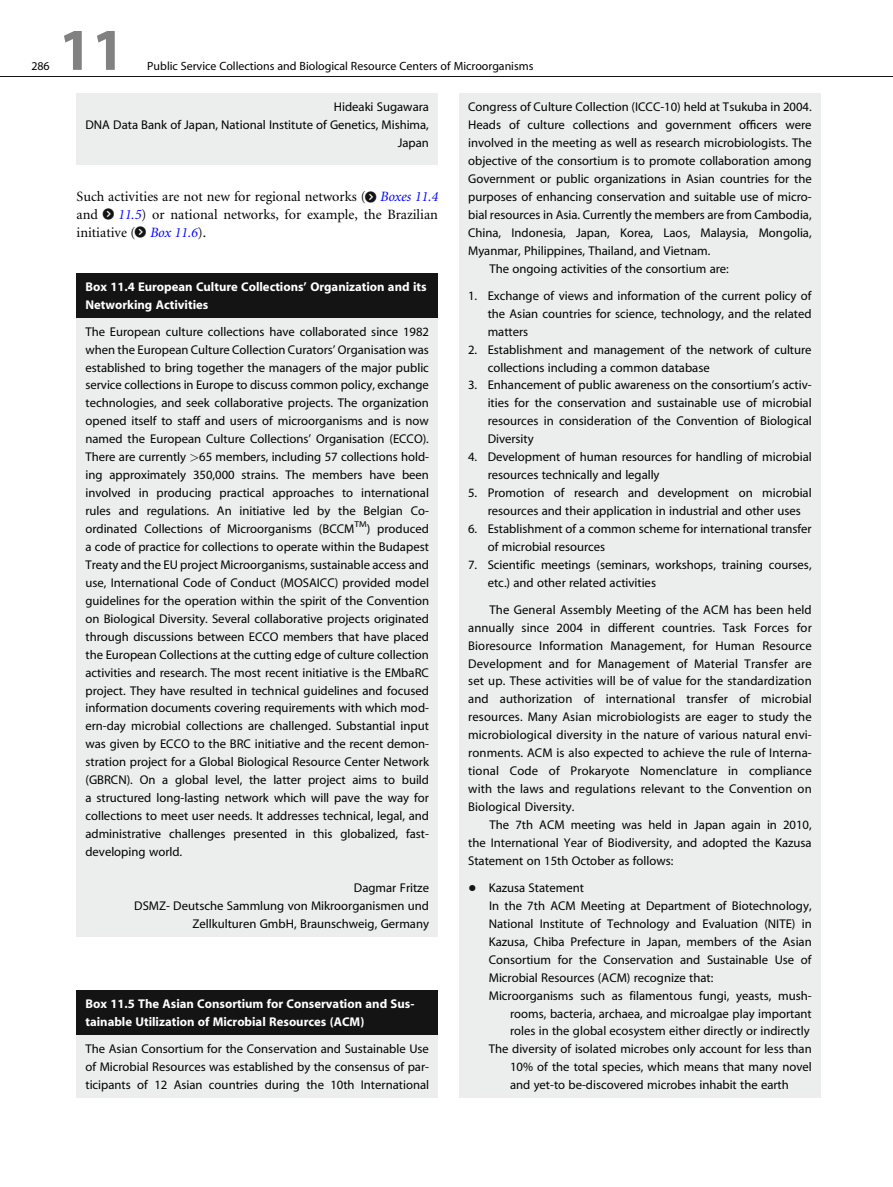
<style>
.page{position:relative;width:893px;height:1187px;background:#fff}
.page>*{position:absolute;margin:0;border:0;box-sizing:border-box;transform-origin:0 0}
.t1{font:59.85px "Adv P4 A07 FF";color:#818181}
.t2{font:14.25px/18px "Adv P7627";color:#000;text-align:justify}
.t3{font:12.75px/18px "Adv P49 E930";color:#000;text-align:justify}
.t4{font:12.75px/18px "Adv P4 A07 FF";color:#fff}
.t5{font:12px "Adv P49 E930";color:#000}
.s1{font-family:"Adv P3 D327 B";font-size:9px;color:#131413}
.s2{font-family:"Adv P705 F";color:#00f}
.s3{font-family:"Adv P4 C4 E51"}
.s4{font-family:"Adv TT5843 c 571";font-size:14.25px;color:#131413}
</style>
<div class="page">
<div style="left:77px;top:93px;width:361px;height:72px;background:#eceded"></div>
<div style="left:77px;top:273px;width:361px;height:663px;background:#eceded"></div>
<div style="left:77px;top:990px;width:361px;height:108px;background:#eceded"></div>
<div style="left:459px;top:93px;width:362px;height:1005px;background:#eceded"></div>
<div style="left:77px;top:273px;width:361px;height:44px;background:#131413"></div>
<div style="left:77px;top:990px;width:361px;height:45px;background:#131413"></div>
<hr style="left:0;top:76px;width:893px;height:1px;background:#131413">
<p class="t5" style="left:31px;top:61px;width:20px">286</p>
<h1 class="t1" style="left:59px;top:14px;width:67px">11</h1>
<p class="t5" style="left:147px;top:61px;width:388px">Public Service Collections and Biological Resource Centers of Microorganisms</p>
<p class="t3" style="left:85px;top:99px;width:345px;text-align:right">Hideaki Sugawara<br>DNA Data Bank of Japan, National Institute of Genetics, Mishima,<br>Japan</p>
<p class="t2" style="left:77px;top:189px;width:363px">Such activities are not new for regional networks (<span class="s1">&gt;</span> <span class="s2">Boxes 11.4 </span>and <span class="s1">&gt;</span> <span class="s2">11.5</span>) or national networks, for example, the Brazilian initiative (<span class="s1">&gt;</span> <span class="s2">Box 11.6</span>).</p>
<p class="t4" style="left:85px;top:277px;width:343px">Box 11.4 European Culture Collections’ Organization and its<br>Networking Activities</p>
<p class="t3" style="left:85px;top:323px;width:345px">The European culture collections have collaborated since 1982 when the European Culture Collection Curators’ Organisation was established to bring together the managers of the major public service collections in Europe to discuss common policy, exchange technologies, and seek collaborative projects. The organization opened itself to staff and users of microorganisms and is now named the European Culture Collections’ Organisation (ECCO).<br>There are currently <span class="s3">&gt;</span>65 members, including 57 collections hold&shy;ing approximately 350,000 strains. The members have been involved in producing practical approaches to international rules and regulations. An initiative led by the Belgian Co&shy;ordinated Collections of Microorganisms (BCCM<sup>TM</sup>) produced a code of practice for collections to operate within the Budapest Treaty and the EU project Microorganisms, sustainable access and use, International Code of Conduct (MOSAICC) provided model guidelines for the operation within the spirit of the Convention on Biological Diversity. Several collaborative projects originated through discussions between ECCO members that have placed the European Collections at the cutting edge of culture collection activities and research. The most recent initiative is the EMbaRC project. They have resulted in technical guidelines and focused information documents covering requirements with which mod&shy;ern-day microbial collections are challenged. Substantial input was given by ECCO to the BRC initiative and the recent demon&shy;stration project for a Global Biological Resource Center Network (GBRCN). On a global level, the latter project aims to build a structured long-lasting network which will pave the way for collections to meet user needs. It addresses technical, legal, and administrative challenges presented in this globalized, fast&shy;developing world.</p>
<p class="t3" style="left:134px;top:879px;width:296px;text-align:right">Dagmar Fritze<br>DSMZ- Deutsche Sammlung von Mikroorganismen und<br>Zellkulturen GmbH, Braunschweig, Germany</p>
<p class="t4" style="left:85px;top:994px;width:330px">Box 11.5 The Asian Consortium for Conservation and Sus&shy;tainable Utilization of Microbial Resources (ACM)</p>
<p class="t3" style="left:85px;top:1041px;width:345px">The Asian Consortium for the Conservation and Sustainable Use of Microbial Resources was established by the consensus of par&shy;ticipants of 12 Asian countries during the 10th International</p>
<p class="t3" style="left:468px;top:99px;width:345px">Congress of Culture Collection (ICCC-10) held at Tsukuba in 2004.</p>
<p class="t3" style="left:468px;top:117px;width:345px">Heads of culture collections and government officers were</p>
<p class="t3" style="left:468px;top:135px;width:345px">involved in the meeting as well as research microbiologists. The</p>
<p class="t3" style="left:468px;top:153px;width:345px">objective of the consortium is to promote collaboration among</p>
<p class="t3" style="left:468px;top:171px;width:345px">Government or public organizations in Asian countries for the</p>
<p class="t3" style="left:468px;top:189px;width:345px">purposes of enhancing conservation and suitable use of micro-</p>
<p class="t3" style="left:468px;top:207px;width:345px">bial resources in Asia. Currently the members are from Cambodia,</p>
<p class="t3" style="left:468px;top:225px;width:345px">China, Indonesia, Japan, Korea, Laos, Malaysia, Mongolia,</p>
<p class="t3" style="left:468px;top:242px;width:244px">Myanmar, Philippines, Thailand, and Vietnam.</p>
<p class="t3" style="left:489px;top:260px;width:241px">The ongoing activities of the consortium are:</p>
<p class="t3" style="left:488px;top:287px;width:325px;text-indent:-20px">1. Exchange of views and information of the current policy of the Asian countries for science, technology, and the related matters</p>
<p class="t3" style="left:488px;top:341px;width:325px;text-indent:-20px">2. Establishment and management of the network of culture collections including a common database</p>
<p class="t3" style="left:488px;top:377px;width:325px;text-indent:-20px">3. Enhancement of public awareness on the consortium’s activ&shy;ities for the conservation and sustainable use of microbial resources in consideration of the Convention of Biological Diversity</p>
<p class="t3" style="left:488px;top:449px;width:325px;text-indent:-20px">4. Development of human resources for handling of microbial resources technically and legally</p>
<p class="t3" style="left:488px;top:485px;width:325px;text-indent:-20px">5. Promotion of research and development on microbial resources and their application in industrial and other uses</p>
<p class="t3" style="left:488px;top:520px;width:325px;text-indent:-20px">6. Establishment of a common scheme for international transfer of microbial resources</p>
<p class="t3" style="left:488px;top:556px;width:325px;text-indent:-20px">7. Scientific meetings (seminars, workshops, training courses, etc.) and other related activities</p>
<p class="t3" style="left:468px;top:601px;width:345px;text-indent:21px">The General Assembly Meeting of the ACM has been held annually since 2004 in different countries. Task Forces for Bioresource Information Management, for Human Resource Development and for Management of Material Transfer are set up. These activities will be of value for the standardization and authorization of international transfer of microbial resources. Many Asian microbiologists are eager to study the microbiological diversity in the nature of various natural envi&shy;ronments. ACM is also expected to achieve the rule of Interna&shy;tional Code of Prokaryote Nomenclature in compliance with the laws and regulations relevant to the Convention on Biological Diversity.</p>
<p class="t3" style="left:468px;top:816px;width:345px;text-indent:21px">The 7th ACM meeting was held in Japan again in 2010, the International Year of Biodiversity, and adopted the Kazusa Statement on 15th October as follows:</p>
<p class="t3" style="left:468px;top:879px;width:117px"><span class="s4">●</span> Kazusa Statement</p>
<p class="t3" style="left:489px;top:897px;width:324px">In the 7th ACM Meeting at Department of Biotechnology,</p>
<p class="t3" style="left:489px;top:915px;width:324px">National Institute of Technology and Evaluation (NITE) in</p>
<p class="t3" style="left:489px;top:933px;width:324px">Kazusa, Chiba Prefecture in Japan, members of the Asian</p>
<p class="t3" style="left:489px;top:951px;width:324px">Consortium for the Conservation and Sustainable Use of</p>
<p class="t3" style="left:489px;top:969px;width:226px">Microbial Resources (ACM) recognize that:</p>
<p class="t3" style="left:489px;top:987px;width:324px">Microorganisms such as filamentous fungi, yeasts, mush-</p>
<p class="t3" style="left:510px;top:1005px;width:303px">rooms, bacteria, archaea, and microalgae play important</p>
<p class="t3" style="left:510px;top:1023px;width:301px">roles in the global ecosystem either directly or indirectly</p>
<p class="t3" style="left:489px;top:1041px;width:324px">The diversity of isolated microbes only account for less than</p>
<p class="t3" style="left:510px;top:1058px;width:303px">10% of the total species, which means that many novel</p>
<p class="t3" style="left:510px;top:1076px;width:280px">and yet-to be-discovered microbes inhabit the earth</p>
</div>
